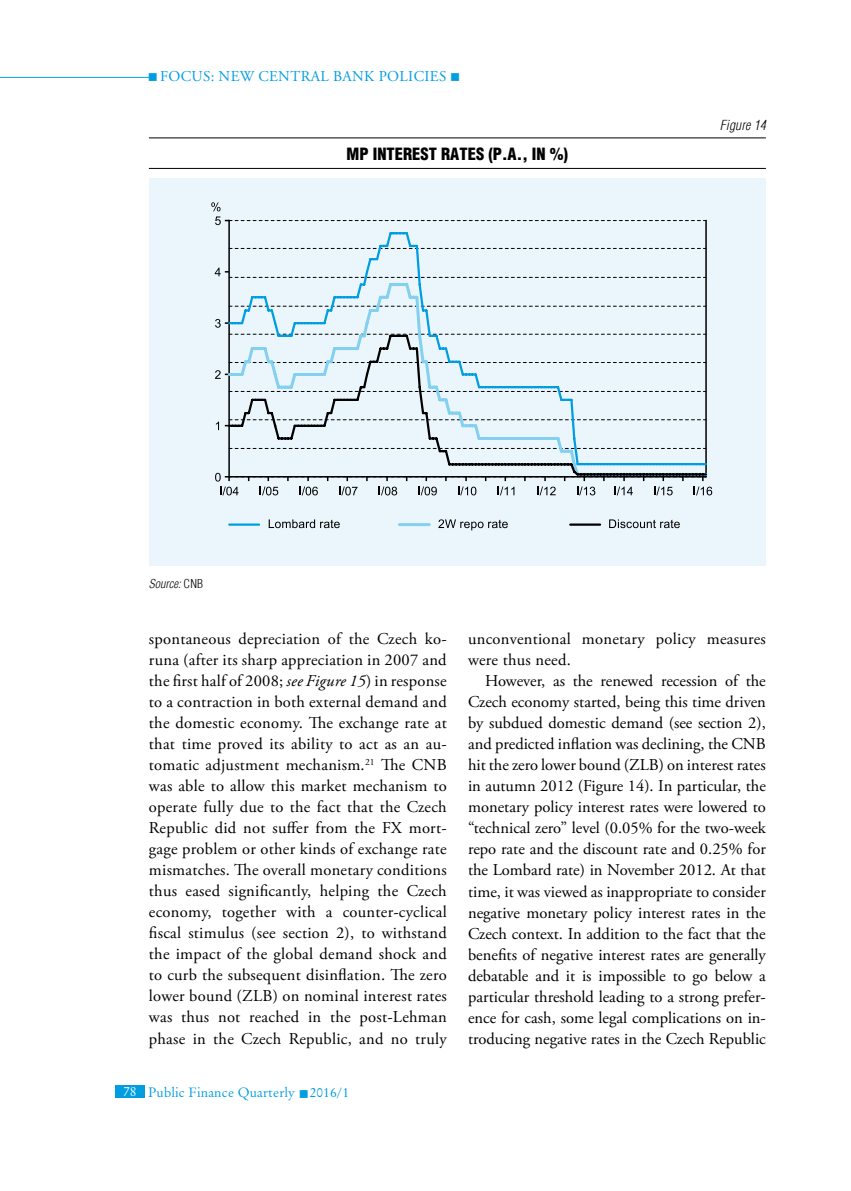
<style>
.page{position:relative;width:851px;height:1191px;background:#fff}
.page>*{position:absolute;margin:0;border:0;box-sizing:border-box;transform-origin:0 0}
.t1{font:16.5px/21px "Adobe Garamond Pro";color:#000;text-align:justify}
.t2{font:900 condensed 16.5px "H Helvetica";color:#000}
.t3{font:15px "Adobe Garamond Pro";letter-spacing:.155em;color:#009ee0}
.t4{font:13.5px "Original Garamond HU Normal";letter-spacing:.01em;color:#009ee0}
.t5{font:italic 300 condensed 13.5px "H Helvetica";letter-spacing:.01em;color:#000}
.t6{font:italic 300 condensed 12px "H Helvetica";color:#000}
.s1{font-style:normal}
.s2{font-style:italic}
.s3{color:#fff}
</style>
<div class="page">
<hr style="left:0;top:77px;width:149px;height:1px;background:#009ee0">
<div style="left:115px;top:1084px;width:30px;height:13px;background:#009ee0"></div>
<hr style="left:149px;top:137px;width:616px;height:1px;background:#000">
<hr style="left:149px;top:168px;width:616px;height:1px;background:#000">
<div style="left:149px;top:179px;width:616px;height:387px;background:#ebf6fc"></div>
<hr style="left:228px;top:220px;width:2px;height:257px;background:#000">
<hr style="left:705px;top:221px;width:1px;height:256px;background:#000">
<svg style="left:216px;top:421px;width:3px;height:9px"></svg>
<hr style="left:229px;top:523px;width:30px;height:3px;background:#009ee0">
<hr style="left:399px;top:523px;width:30px;height:3px;background:#84d0f0">
<hr style="left:570px;top:523px;width:30px;height:3px;background:#000">
<svg style="left:269px;top:519px;width:71px;height:9px"></svg>
<svg style="left:438px;top:519px;width:69px;height:11px"></svg>
<svg style="left:609px;top:519px;width:70px;height:9px"></svg>
<svg style="left:215px;top:370px;width:11px;height:9px"></svg>
<svg style="left:215px;top:319px;width:11px;height:9px"></svg>
<svg style="left:215px;top:268px;width:12px;height:9px"></svg>
<svg style="left:211px;top:202px;width:494px;height:23px"></svg>
<svg style="left:215px;top:473px;width:497px;height:22px"></svg>
<svg style="left:227px;top:230px;width:480px;height:51px"></svg>
<svg style="left:226px;top:281px;width:482px;height:197px"></svg>
<svg style="left:227px;top:333px;width:481px;height:144px"></svg>
<p class="t3" style="left:148px;top:67px;width:314px">■ focus: New central bank policies ■</p>
<p class="t2" style="left:346px;top:143px;width:223px">MP INTEREST RATES (P.A., IN %)</p>
<p class="t5" style="left:719px;top:117px;width:48px">Figure 14</p>
<p class="t6" style="left:149px;top:577px;width:42px">Source: <span class="s1">CNB</span></p>
<p class="t1" style="left:149px;top:629px;width:299px">spontaneous depreciation of the Czech ko&shy;runa (after its sharp appreciation in 2007 and the first half of 2008; <span class="s2">see Figure 15</span>) in response to a contraction in both external demand and the domestic economy. The exchange rate at that time proved its ability to act as an au&shy;tomatic adjustment mechanism.<sup>21</sup> The CNB was able to allow this market mechanism to operate fully due to the fact that the Czech Republic did not suffer from the FX mort&shy;gage problem or other kinds of exchange rate mismatches. The overall monetary conditions thus eased significantly, helping the Czech economy, together with a counter-cyclical fiscal stimulus (see section 2), to withstand the impact of the global demand shock and to curb the subsequent disinflation. The zero lower bound (ZLB) on nominal interest rates was thus not reached in the post-Lehman phase in the Czech Republic, and no truly</p>
<p class="t1" style="left:468px;top:629px;width:299px">unconventional monetary policy measures were thus need.</p>
<p class="t1" style="left:468px;top:671px;width:299px;text-indent:17px">However, as the renewed recession of the Czech economy started, being this time driven by subdued domestic demand (see section 2), and predicted inflation was declining, the CNB hit the zero lower bound (ZLB) on interest rates in autumn 2012 (Figure 14). In particular, the monetary policy interest rates were lowered to “technical zero” level (0.05% for the two-week repo rate and the discount rate and 0.25% for the Lombard rate) in November 2012. At that time, it was viewed as inappropriate to consider negative monetary policy interest rates in the Czech context. In addition to the fact that the benefits of negative interest rates are generally debatable and it is impossible to go below a particular threshold leading to a strong prefer&shy;ence for cash, some legal complications on in&shy;troducing negative rates in the Czech Republic</p>
<p class="t4" style="left:123px;top:1084px;width:227px"><span class="s3">78</span> Public Finance Quarterly ■ 2016/1</p>
</div>
